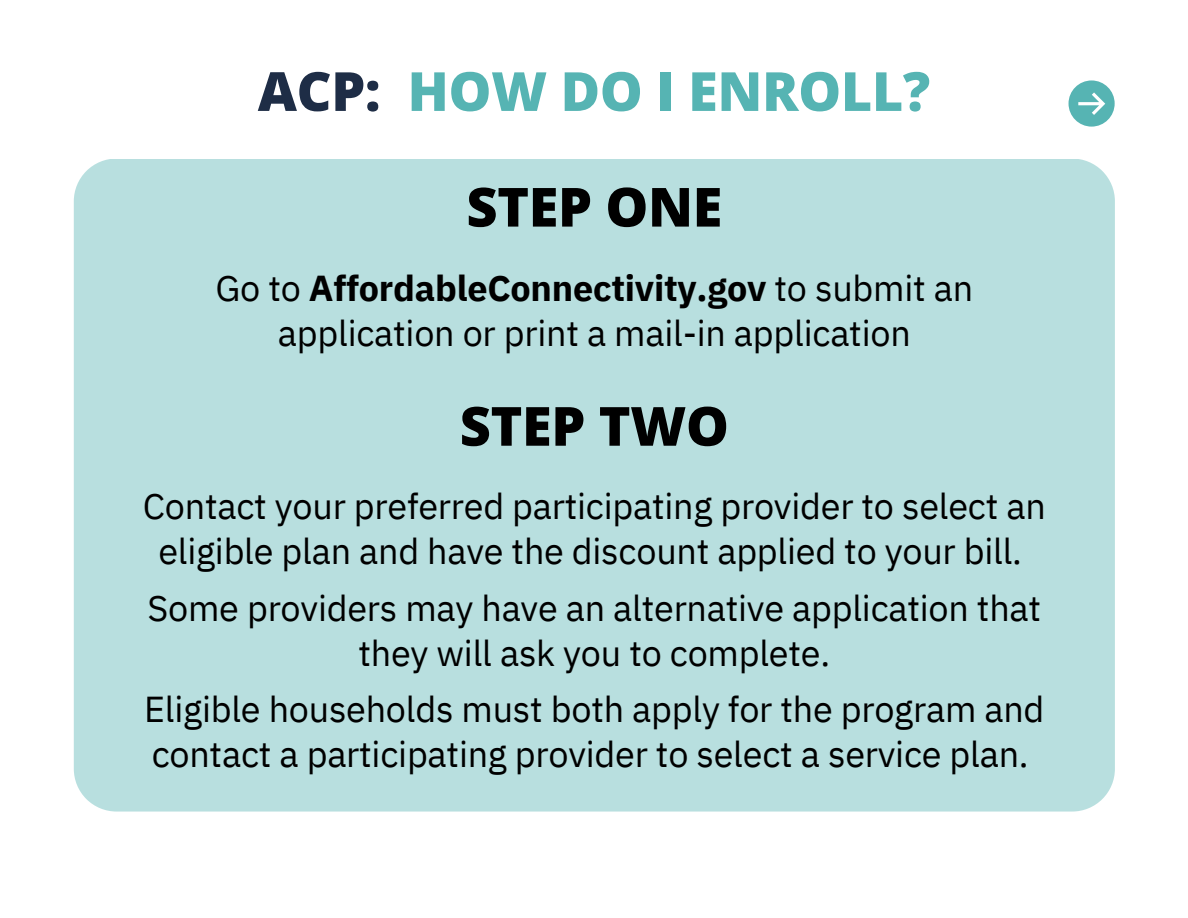
<style>
.page{position:relative;width:1188px;height:918px;background:#fff}
.page>*{position:absolute;margin:0;border:0;box-sizing:border-box;transform-origin:0 0}
.t1{font:800 54px "Open Sans";letter-spacing:-.005em;color:#56b4b3}
.t2{font:800 54px "Open Sans";letter-spacing:-.005em;color:#000}
.t3{font:36px/45px "IBM Plex Sans";letter-spacing:-.005em;color:#000;text-align:center}
.s1{color:#1e2d46}
.s2{font-weight:700}
</style>
<div class="page">
<div style="left:74px;top:159px;width:1041px;height:653px;background:#b8dfdf"></div>
<div style="left:1069px;top:80px;width:46px;height:47px;background:#56b4b3;border-radius:50%"></div>
<svg style="left:1078px;top:92px;width:27px;height:23px"></svg>
<p class="t1" style="left:258px;top:53px;width:674px"><span class="s1">ACP:</span> HOW DO I ENROLL?</p>
<p class="t2" style="left:466px;top:169px;width:257px">STEP ONE</p>
<p class="t3" style="left:216px;top:265px;width:759px">Go to <span class="s2">AffordableConnectivity.gov</span> to submit an application or print a mail-in application</p>
<p class="t2" style="left:460px;top:388px;width:271px">STEP TWO</p>
<p class="t3" style="left:143px;top:483px;width:904px">Contact your preferred participating provider to select an eligible plan and have the discount applied to your bill.</p>
<p class="t3" style="left:148px;top:585px;width:895px">Some providers may have an alternative application that they will ask you to complete.</p>
<p class="t3" style="left:144px;top:686px;width:902px;text-align:left">Eligible households must both apply for the program and contact a participating provider to select a service plan.</p>
</div>
